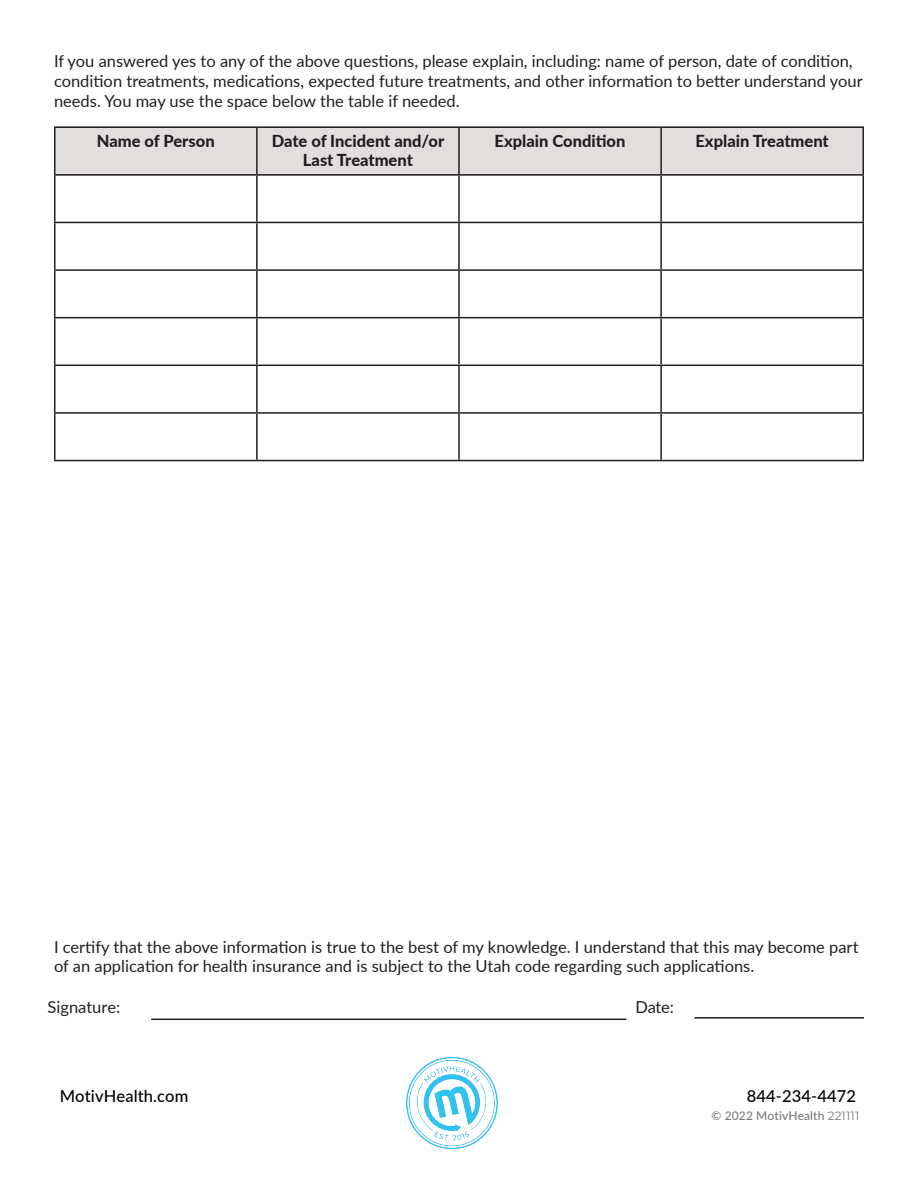
<style>
.page{position:relative;width:918px;height:1188px;background:#fff}
.page>*{position:absolute;margin:0;border:0;box-sizing:border-box;transform-origin:0 0}
.t1{font:16.5px/19.8px "Lato";color:#231f20}
.t2{font:800 16.5px/19.8px "Lato";color:#231f20;text-align:center}
.t3{font:500 16.5px "Lato";letter-spacing:.005em;color:#000}
.t4{font:500 12px "Lato";letter-spacing:.01em;color:#797a7a}
.s1{font-family:"Montserrat";font-weight:400}
</style>
<div class="page">
<div style="left:54px;top:126px;width:810px;height:50px;background:#e0dfde"></div>
<hr style="left:54px;top:126px;width:203px;height:2px;background:#231f20">
<hr style="left:54px;top:128px;width:2px;height:46px;background:#231f20">
<hr style="left:257px;top:126px;width:202px;height:2px;background:#231f20">
<hr style="left:256px;top:128px;width:2px;height:46px;background:#231f20">
<hr style="left:459px;top:126px;width:202px;height:2px;background:#231f20">
<hr style="left:458px;top:128px;width:2px;height:46px;background:#231f20">
<hr style="left:661px;top:126px;width:203px;height:2px;background:#231f20">
<hr style="left:660px;top:128px;width:2px;height:46px;background:#231f20">
<hr style="left:862px;top:128px;width:2px;height:46px;background:#231f20">
<hr style="left:54px;top:174px;width:203px;height:2px;background:#231f20">
<hr style="left:54px;top:176px;width:2px;height:46px;background:#231f20">
<hr style="left:257px;top:174px;width:202px;height:2px;background:#231f20">
<hr style="left:256px;top:176px;width:2px;height:46px;background:#231f20">
<hr style="left:459px;top:174px;width:202px;height:2px;background:#231f20">
<hr style="left:458px;top:176px;width:2px;height:46px;background:#231f20">
<hr style="left:661px;top:174px;width:203px;height:2px;background:#231f20">
<hr style="left:660px;top:176px;width:2px;height:46px;background:#231f20">
<hr style="left:862px;top:176px;width:2px;height:46px;background:#231f20">
<hr style="left:54px;top:222px;width:203px;height:1px;background:#231f20">
<hr style="left:54px;top:223px;width:2px;height:46px;background:#231f20">
<hr style="left:257px;top:222px;width:202px;height:1px;background:#231f20">
<hr style="left:256px;top:223px;width:2px;height:46px;background:#231f20">
<hr style="left:459px;top:222px;width:202px;height:1px;background:#231f20">
<hr style="left:458px;top:223px;width:2px;height:46px;background:#231f20">
<hr style="left:661px;top:222px;width:203px;height:1px;background:#231f20">
<hr style="left:660px;top:223px;width:2px;height:46px;background:#231f20">
<hr style="left:862px;top:223px;width:2px;height:46px;background:#231f20">
<hr style="left:54px;top:269px;width:203px;height:2px;background:#231f20">
<hr style="left:54px;top:271px;width:2px;height:46px;background:#231f20">
<hr style="left:257px;top:269px;width:202px;height:2px;background:#231f20">
<hr style="left:256px;top:271px;width:2px;height:46px;background:#231f20">
<hr style="left:459px;top:269px;width:202px;height:2px;background:#231f20">
<hr style="left:458px;top:271px;width:2px;height:46px;background:#231f20">
<hr style="left:661px;top:269px;width:203px;height:2px;background:#231f20">
<hr style="left:660px;top:271px;width:2px;height:46px;background:#231f20">
<hr style="left:862px;top:271px;width:2px;height:46px;background:#231f20">
<hr style="left:54px;top:317px;width:203px;height:1px;background:#231f20">
<hr style="left:54px;top:318px;width:2px;height:47px;background:#231f20">
<hr style="left:257px;top:317px;width:202px;height:1px;background:#231f20">
<hr style="left:256px;top:318px;width:2px;height:47px;background:#231f20">
<hr style="left:459px;top:317px;width:202px;height:1px;background:#231f20">
<hr style="left:458px;top:318px;width:2px;height:47px;background:#231f20">
<hr style="left:661px;top:317px;width:203px;height:1px;background:#231f20">
<hr style="left:660px;top:318px;width:2px;height:47px;background:#231f20">
<hr style="left:862px;top:318px;width:2px;height:47px;background:#231f20">
<hr style="left:54px;top:365px;width:203px;height:1px;background:#231f20">
<hr style="left:54px;top:366px;width:2px;height:46px;background:#231f20">
<hr style="left:257px;top:365px;width:202px;height:1px;background:#231f20">
<hr style="left:256px;top:366px;width:2px;height:46px;background:#231f20">
<hr style="left:459px;top:365px;width:202px;height:1px;background:#231f20">
<hr style="left:458px;top:366px;width:2px;height:46px;background:#231f20">
<hr style="left:661px;top:365px;width:203px;height:1px;background:#231f20">
<hr style="left:660px;top:366px;width:2px;height:46px;background:#231f20">
<hr style="left:862px;top:366px;width:2px;height:46px;background:#231f20">
<hr style="left:54px;top:412px;width:203px;height:2px;background:#231f20">
<hr style="left:54px;top:414px;width:2px;height:46px;background:#231f20">
<hr style="left:257px;top:412px;width:202px;height:2px;background:#231f20">
<hr style="left:256px;top:414px;width:2px;height:46px;background:#231f20">
<hr style="left:459px;top:412px;width:202px;height:2px;background:#231f20">
<hr style="left:458px;top:414px;width:2px;height:46px;background:#231f20">
<hr style="left:661px;top:412px;width:203px;height:2px;background:#231f20">
<hr style="left:660px;top:414px;width:2px;height:46px;background:#231f20">
<hr style="left:862px;top:414px;width:2px;height:46px;background:#231f20">
<hr style="left:54px;top:460px;width:203px;height:1px;background:#231f20">
<hr style="left:257px;top:460px;width:202px;height:1px;background:#231f20">
<hr style="left:459px;top:460px;width:202px;height:1px;background:#231f20">
<hr style="left:661px;top:460px;width:203px;height:1px;background:#231f20">
<hr style="left:151px;top:1019px;width:475px;height:1px;background:#231f20">
<hr style="left:694px;top:1017px;width:170px;height:2px;background:#231f20">
<img style="left:406px;top:1057px;width:92px;height:92px">
<p class="t1" style="left:54px;top:51px;width:810px">If you answered yes to any of the above questions, please explain, including: name of person, date of condition, condition treatments, medications, expected future treatments, and other information to better understand your needs. You may use the space below the table if needed.</p>
<p class="t2" style="left:97px;top:130px;width:119px">Name of Person</p>
<p class="t2" style="left:272px;top:130px;width:174px">Date of Incident and/or<br>Last Treatment</p>
<p class="t2" style="left:495px;top:130px;width:132px">Explain Condition</p>
<p class="t2" style="left:696px;top:130px;width:135px">Explain Treatment</p>
<p class="t1" style="left:54px;top:936px;width:806px">I certify that the above information is true to the best of my knowledge. I understand that this may become part of an application for health insurance and is subject to the Utah code regarding such applications.</p>
<p class="t1" style="left:48px;top:996px;width:74px">Signature:</p>
<p class="t1" style="left:635px;top:996px;width:40px">Date:</p>
<p class="t3" style="left:60px;top:1084px;width:130px">MotivHealth.com</p>
<p class="t3" style="left:747px;top:1084px;width:111px">844-234-4472</p>
<p class="t4" style="left:712px;top:1107px;width:149px">© 2022 MotivHealth <span class="s1">221111</span></p>
</div>
